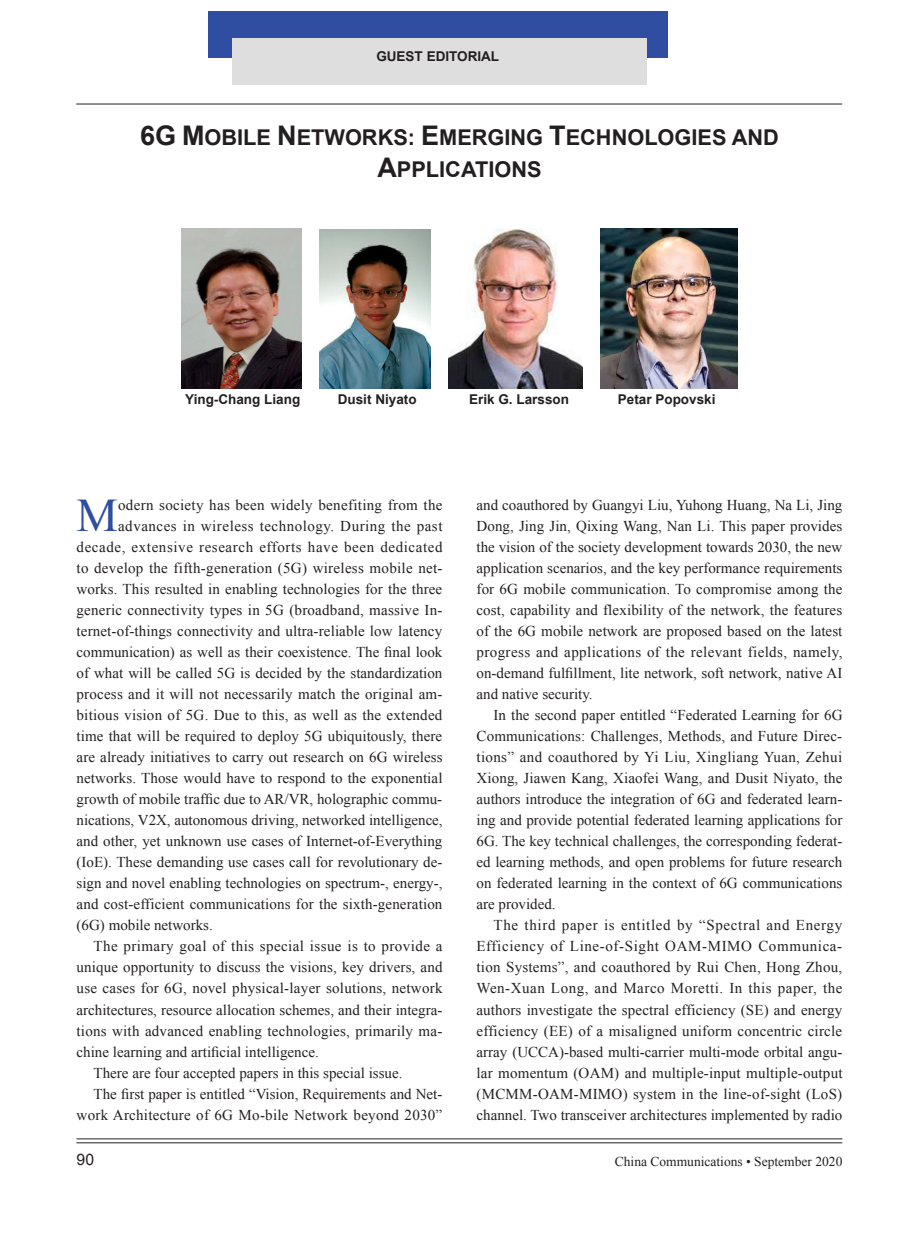
<style>
.page{position:relative;width:919px;height:1238px;background:#fff}
.page>*{position:absolute;margin:0;border:0;box-sizing:border-box;transform-origin:0 0}
.t1{font:46.65px "Times New Roman";color:#2f4ea1}
.t2{font:700 21.75px/32.4px "Arial";color:#231f20;text-align:center}
.t3{font:15.75px "Arial";color:#231f20}
.t4{font:15px/21px "Times New Roman";letter-spacing:.005em;color:#231f20;text-align:justify}
.t5{font:15px "Times New Roman";letter-spacing:.04em;color:#231f20}
.t6{font:15px "Times New Roman";letter-spacing:.03em;color:#231f20}
.t7{font:15px "Times New Roman";letter-spacing:.035em;color:#231f20}
.t8{font:700 13.5px "Arial";color:#231f20}
.t9{font:13.5px "Times New Roman";color:#231f20}
.s1{font-size:27px}
</style>
<div class="page">
<hr style="left:76px;top:104px;width:766px;height:1px;background:#231f20">
<hr style="left:77px;top:1138px;width:765px;height:1px;background:#231f20">
<hr style="left:76px;top:1142px;width:766px;height:1px;background:#231f20">
<div style="left:209px;top:11px;width:458px;height:46px;background:#2f4ea1"></div>
<div style="left:232px;top:38px;width:414px;height:46px;background:#dedede"></div>
<img style="left:182px;top:228px;width:120px;height:160px">
<img style="left:320px;top:229px;width:110px;height:159px">
<img style="left:448px;top:228px;width:134px;height:160px">
<img style="left:600px;top:228px;width:137px;height:160px">
<p class="t8" style="left:376px;top:47px;width:124px">GUEST EDITORIAL</p>
<h2 class="t2" style="left:140px;top:121px;width:640px"><span class="s1">6G M</span>OBILE <span class="s1">N</span>ETWORKS: <span class="s1">E</span>MERGING <span class="s1">T</span>ECHNOLOGIES AND<br><span class="s1">A</span>PPLICATIONS</h2>
<p class="t8" style="left:185px;top:389px;width:117px">Ying-Chang Liang</p>
<p class="t8" style="left:338px;top:389px;width:80px">Dusit Niyato</p>
<p class="t8" style="left:469px;top:389px;width:101px">Erik G. Larsson</p>
<p class="t8" style="left:617px;top:389px;width:99px">Petar Popovski</p>
<h1 class="t1" style="left:77px;top:482px;width:43px">M</h1>
<p class="t4" style="left:118px;top:494px;width:326px">odern society has been widely benefiting from the</p>
<p class="t7" style="left:118px;top:515px;width:326px">advances in wireless technology. During the past</p>
<p class="t5" style="left:77px;top:536px;width:367px">decade, extensive research efforts have been dedicated</p>
<p class="t4" style="left:77px;top:557px;width:367px">to develop the fifth-generation (5G) wireless mobile net-</p>
<p class="t4" style="left:77px;top:578px;width:367px">works. This resulted in enabling technologies for the three</p>
<p class="t4" style="left:77px;top:599px;width:367px">generic connectivity types in 5G (broadband, massive In-</p>
<p class="t4" style="left:77px;top:620px;width:367px">ternet-of-things connectivity and ultra-reliable low latency</p>
<p class="t4" style="left:77px;top:641px;width:367px">communication) as well as their coexistence. The final look</p>
<p class="t4" style="left:77px;top:662px;width:367px">of what will be called 5G is decided by the standardization</p>
<p class="t4" style="left:77px;top:683px;width:367px">process and it will not necessarily match the original am-</p>
<p class="t4" style="left:77px;top:704px;width:367px">bitious vision of 5G. Due to this, as well as the extended</p>
<p class="t4" style="left:77px;top:725px;width:367px">time that will be required to deploy 5G ubiquitously, there</p>
<p class="t4" style="left:77px;top:746px;width:367px">are already initiatives to carry out research on 6G wireless</p>
<p class="t4" style="left:77px;top:767px;width:367px">networks. Those would have to respond to the exponential</p>
<p class="t4" style="left:77px;top:788px;width:367px">growth of mobile traffic due to AR/VR, holographic commu-</p>
<p class="t4" style="left:77px;top:809px;width:367px">nications, V2X, autonomous driving, networked intelligence,</p>
<p class="t4" style="left:77px;top:830px;width:367px">and other, yet unknown use cases of Internet-of-Everything</p>
<p class="t4" style="left:77px;top:851px;width:367px">(IoE). These demanding use cases call for revolutionary de-</p>
<p class="t4" style="left:77px;top:872px;width:367px">sign and novel enabling technologies on spectrum-, energy-,</p>
<p class="t4" style="left:77px;top:893px;width:367px">and cost-efficient communications for the sixth-generation</p>
<p class="t4" style="left:77px;top:914px;width:138px">(6G) mobile networks.</p>
<p class="t6" style="left:94px;top:935px;width:350px">The primary goal of this special issue is to provide a</p>
<p class="t4" style="left:77px;top:956px;width:367px">unique opportunity to discuss the visions, key drivers, and</p>
<p class="t4" style="left:77px;top:977px;width:367px">use cases for 6G, novel physical-layer solutions, network</p>
<p class="t4" style="left:77px;top:998px;width:367px">architectures, resource allocation schemes, and their integra-</p>
<p class="t4" style="left:77px;top:1019px;width:367px">tions with advanced enabling technologies, primarily ma-</p>
<p class="t4" style="left:77px;top:1040px;width:244px">chine learning and artificial intelligence.</p>
<p class="t4" style="left:94px;top:1061px;width:310px">There are four accepted papers in this special issue.</p>
<p class="t4" style="left:94px;top:1082px;width:350px">The first paper is entitled “Vision, Requirements and Net-</p>
<p class="t4" style="left:77px;top:1103px;width:367px">work Architecture of 6G Mo-bile Network beyond 2030”</p>
<p class="t4" style="left:476px;top:494px;width:367px">and coauthored by Guangyi Liu, Yuhong Huang, Na Li, Jing Dong, Jing Jin, Qixing Wang, Nan Li. This paper provides the vision of the society development towards 2030, the new application scenarios, and the key performance requirements for 6G mobile communication. To compromise among the cost, capability and flexibility of the network, the features of the 6G mobile network are proposed based on the latest progress and applications of the relevant fields, namely, on-demand fulfillment, lite network, soft network, native AI and native security.</p>
<p class="t4" style="left:476px;top:704px;width:367px;text-indent:17px">In the second paper entitled “Federated Learning for 6G Communications: Challenges, Methods, and Future Direc&shy;tions” and coauthored by Yi Liu, Xingliang Yuan, Zehui Xiong, Jiawen Kang, Xiaofei Wang, and Dusit Niyato, the authors introduce the integration of 6G and federated learn&shy;ing and provide potential federated learning applications for 6G. The key technical challenges, the corresponding federat&shy;ed learning methods, and open problems for future research on federated learning in the context of 6G communications are provided.</p>
<p class="t4" style="left:476px;top:914px;width:367px;text-indent:17px">The third paper is entitled by “Spectral and Energy Efficiency of Line-of-Sight OAM-MIMO Communica&shy;tion Systems”, and coauthored by Rui Chen, Hong Zhou, Wen-Xuan Long, and Marco Moretti. In this paper, the authors investigate the spectral efficiency (SE) and energy efficiency (EE) of a misaligned uniform concentric circle array (UCCA)-based multi-carrier multi-mode orbital angu&shy;lar momentum (OAM) and multiple-input multiple-output (MCMM-OAM-MIMO) system in the line-of-sight (LoS) channel. Two transceiver architectures implemented by radio</p>
<p class="t3" style="left:77px;top:1148px;width:19px">90</p>
<p class="t9" style="left:614px;top:1151px;width:229px">China Communications • September 2020</p>
</div>
